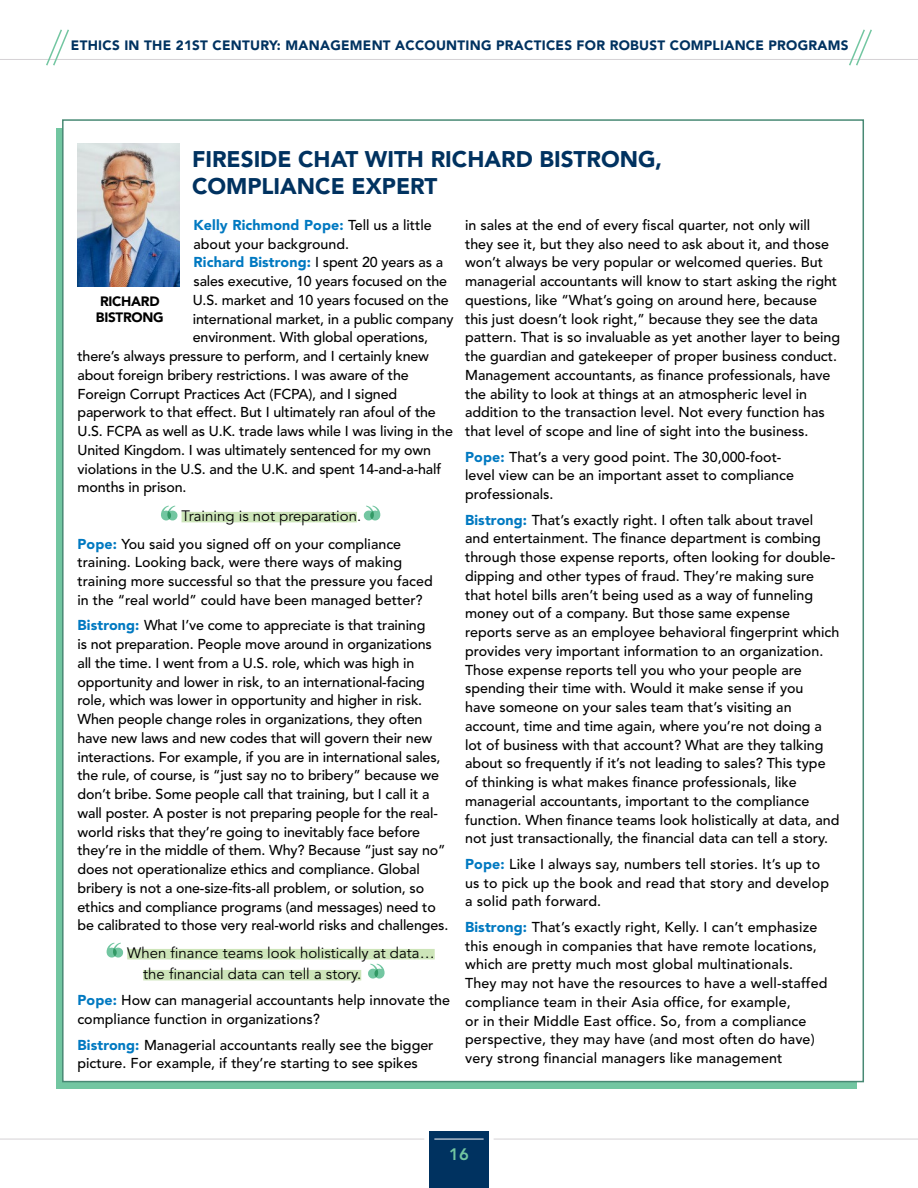
<style>
.page{position:relative;width:918px;height:1188px;background:#fff}
.page>*{position:absolute;margin:0;border:0;box-sizing:border-box;transform-origin:0 0}
.t1{font:900 22.5px/27px "Avenir LT Std";color:#003260}
.t2{font:800 16.5px "Avenir LT Std";color:#72c6a1}
.t3{font:15px/21px "Avenir LT Std";color:#000}
.t4{font:500 14.25px/18.8px "Avenir LT Std";color:#000}
.t5{font:900 14.25px "Avenir LT Std";letter-spacing:.01em;color:#0079c1}
.t6{font:900 13.5px "Avenir LT Std";letter-spacing:.02em;color:#003260}
.t7{font:900 13.5px/16.5px "Avenir LT Std";letter-spacing:-.02em;color:#000;text-align:center}
.s1{font-weight:500;color:#000}
.s2{font-weight:900;color:#0079c1}
</style>
<div class="page">
<div style="left:429px;top:1131px;width:60px;height:57px;background:#003260"></div>
<hr style="left:434px;top:1139px;width:50px;height:1px;background:#fff">
<hr style="left:0;top:1139px;width:424px;height:1px;background:#d5d2d5">
<hr style="left:494px;top:1139px;width:424px;height:1px;background:#d5d2d5">
<hr style="left:0;top:59px;width:918px;height:1px;background:#d5d2d5">
<svg style="left:46px;top:29px;width:23px;height:37px"></svg>
<svg style="left:849px;top:29px;width:23px;height:37px"></svg>
<div style="left:62px;top:119px;width:802px;height:963px;background:#fff;border:2px solid #488974"></div>
<div style="left:182px;top:512px;width:175px;height:10px;background:#cde5b9"></div>
<svg style="left:161px;top:506px;width:17px;height:15px"></svg>
<svg style="left:363px;top:506px;width:17px;height:15px"></svg>
<div style="left:127px;top:949px;width:308px;height:10px;background:#cde5b9"></div>
<div style="left:143px;top:970px;width:218px;height:10px;background:#cde5b9"></div>
<svg style="left:107px;top:943px;width:17px;height:15px"></svg>
<svg style="left:368px;top:964px;width:17px;height:15px"></svg>
<img style="left:77px;top:144px;width:103px;height:142px">
<p class="t6" style="left:71px;top:37px;width:779px">ETHICS IN THE 21ST CENTURY: MANAGEMENT ACCOUNTING PRACTICES FOR ROBUST COMPLIANCE PROGRAMS</p>
<h1 class="t1" style="left:192px;top:146px;width:472px">FIRESIDE CHAT WITH RICHARD BISTRONG,<br>COMPLIANCE EXPERT</h1>
<p class="t5" style="left:194px;top:216px;width:240px">Kelly Richmond Pope: <span class="s1">Tell us a little</span></p>
<p class="t4" style="left:194px;top:235px;width:157px">about your background.</p>
<p class="t5" style="left:194px;top:254px;width:251px">Richard Bistrong: <span class="s1">I spent 20 years as a</span></p>
<p class="t4" style="left:194px;top:272px;width:255px">sales executive, 10 years focused on the</p>
<p class="t4" style="left:193px;top:291px;width:257px">U.S. market and 10 years focused on the</p>
<p class="t4" style="left:193px;top:310px;width:262px">international market, in a public company</p>
<p class="t4" style="left:193px;top:328px;width:237px">environment. With global operations,</p>
<p class="t4" style="left:77px;top:347px;width:353px">there’s always pressure to perform, and I certainly knew</p>
<p class="t4" style="left:77px;top:366px;width:333px">about foreign bribery restrictions. I was aware of the</p>
<p class="t4" style="left:77px;top:385px;width:321px">Foreign Corrupt Practices Act (FCPA), and I signed</p>
<p class="t4" style="left:77px;top:403px;width:360px">paperwork to that effect. But I ultimately ran afoul of the</p>
<p class="t4" style="left:77px;top:422px;width:377px">U.S. FCPA as well as U.K. trade laws while I was living in the</p>
<p class="t4" style="left:77px;top:441px;width:355px">United Kingdom. I was ultimately sentenced for my own</p>
<p class="t4" style="left:77px;top:460px;width:365px">violations in the U.S. and the U.K. and spent 14-and-a-half</p>
<p class="t4" style="left:77px;top:478px;width:111px">months in prison.</p>
<p class="t4" style="left:465px;top:216px;width:377px">in sales at the end of every fiscal quarter, not only will they see it, but they also need to ask about it, and those won’t always be very popular or welcomed queries. But managerial accountants will know to start asking the right questions, like “What’s going on around here, because this just doesn’t look right,” because they see the data pattern. That is so invaluable as yet another layer to being the guardian and gatekeeper of proper business conduct.<br>Management accountants, as finance professionals, have the ability to look at things at an atmospheric level in addition to the transaction level. Not every function has that level of scope and line of sight into the business.</p>
<p class="t4" style="left:465px;top:448px;width:330px"><span class="s2">Pope:</span> That’s a very good point. The 30,000-foot&shy;level view can be an important asset to compliance professionals.</p>
<p class="t4" style="left:465px;top:511px;width:376px"><span class="s2">Bistrong:</span> That’s exactly right. I often talk about travel and entertainment. The finance department is combing through those expense reports, often looking for double&shy;dipping and other types of fraud. They’re making sure that hotel bills aren’t being used as a way of funneling money out of a company. But those same expense reports serve as an employee behavioral fingerprint which provides very important information to an organization.<br>Those expense reports tell you who your people are spending their time with. Would it make sense if you<br>have someone on your sales team that’s visiting an account, time and time again, where you’re not doing a lot of business with that account? What are they talking about so frequently if it’s not leading to sales? This type of thinking is what makes finance professionals, like managerial accountants, important to the compliance function. When finance teams look holistically at data, and not just transactionally, the financial data can tell a story.</p>
<p class="t4" style="left:465px;top:855px;width:365px"><span class="s2">Pope:</span> Like I always say, numbers tell stories. It’s up to us to pick up the book and read that story and develop a solid path forward.</p>
<p class="t4" style="left:465px;top:918px;width:364px"><span class="s2">Bistrong:</span> That’s exactly right, Kelly. I can’t emphasize this enough in companies that have remote locations, which are pretty much most global multinationals.<br>They may not have the resources to have a well-staffed compliance team in their Asia office, for example,<br>or in their Middle East office. So, from a compliance perspective, they may have (and most often do have) very strong financial managers like management</p>
<p class="t7" style="left:96px;top:293px;width:69px">RICHARD<br>BISTRONG</p>
<p class="t3" style="left:182px;top:505px;width:181px">Training is not preparation.</p>
<p class="t4" style="left:77px;top:535px;width:357px"><span class="s2">Pope:</span> You said you signed off on your compliance training. Looking back, were there ways of making training more successful so that the pressure you faced in the “real world” could have been managed better?</p>
<p class="t4" style="left:77px;top:616px;width:372px"><span class="s2">Bistrong:</span> What I’ve come to appreciate is that training<br>is not preparation. People move around in organizations all the time. I went from a U.S. role, which was high in opportunity and lower in risk, to an international-facing role, which was lower in opportunity and higher in risk.<br>When people change roles in organizations, they often have new laws and new codes that will govern their new interactions. For example, if you are in international sales, the rule, of course, is “just say no to bribery” because we don’t bribe. Some people call that training, but I call it a wall poster. A poster is not preparing people for the real&shy;world risks that they’re going to inevitably face before they’re in the middle of them. Why? Because “just say no” does not operationalize ethics and compliance. Global bribery is not a one-size-fits-all problem, or solution, so ethics and compliance programs (and messages) need to be calibrated to those very real-world risks and challenges.</p>
<p class="t3" style="left:143px;top:942px;width:293px;text-indent:-16px">When finance teams look holistically at data… the financial data can tell a story.</p>
<p class="t4" style="left:77px;top:991px;width:374px"><span class="s2">Pope:</span> How can managerial accountants help innovate the compliance function in organizations?</p>
<p class="t4" style="left:77px;top:1036px;width:358px"><span class="s2">Bistrong:</span> Managerial accountants really see the bigger picture. For example, if they’re starting to see spikes</p>
<p class="t2" style="left:449px;top:1145px;width:21px">16</p>
</div>
